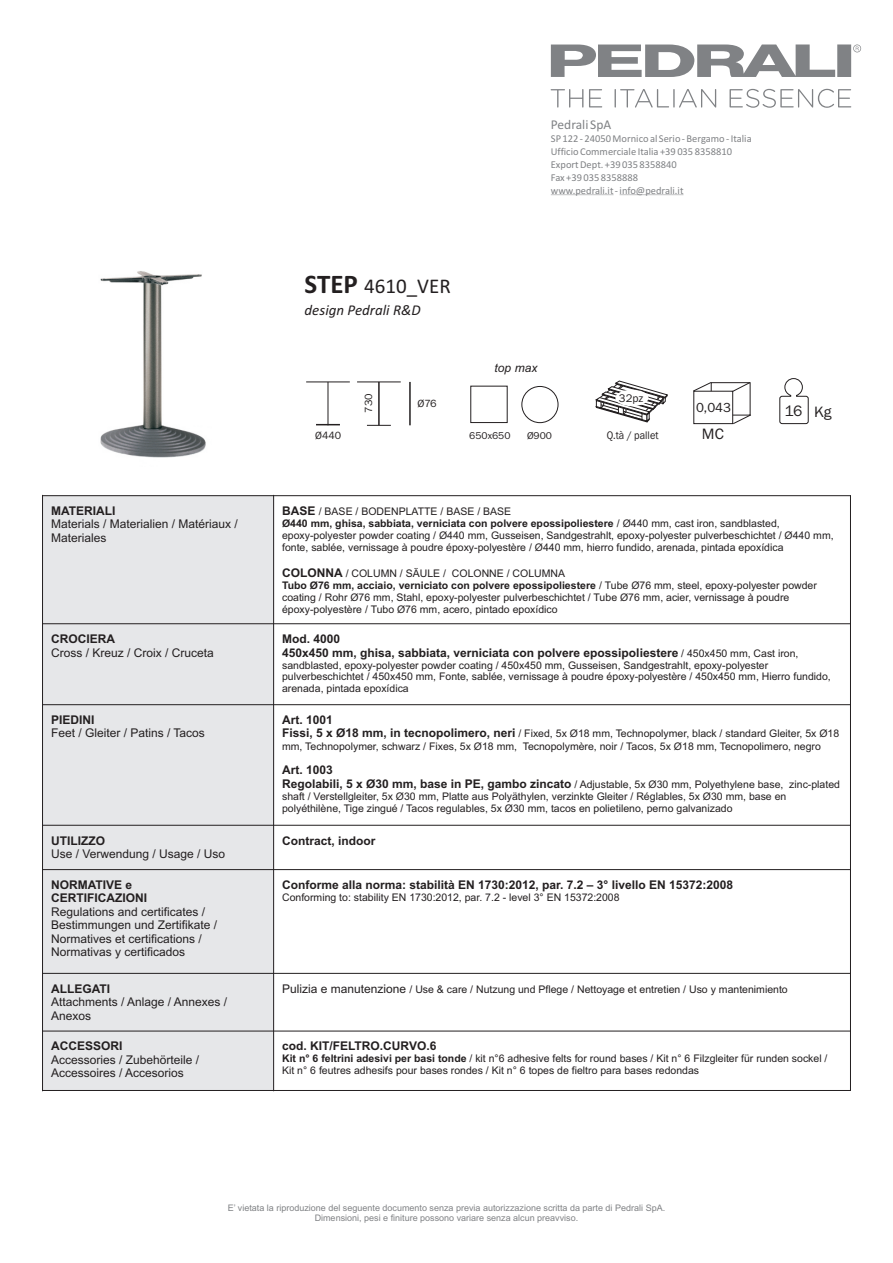
<style>
.page{position:relative;width:893px;height:1263px;background:#fff}
.page>*{position:absolute;margin:0;border:0;box-sizing:border-box;transform-origin:0 0}
.t1{font:21px "Calibri";color:#231f20}
.t2{font:15.6px "Franklin Gothic";color:#231f20}
.t3{font:italic 15px "Calibri";color:#231f20}
.t4{font:13.5px "Calibri";color:#808285}
.t5{font:13.5px "Franklin Gothic";color:#231f20}
.t6{font:12px/13.4px "Arial";color:#231f20}
.t7{font:700 12px/13.4px "Arial";color:#231f20}
.t8{font:italic 12px "Arial";color:#231f20}
.t9{font:11.4px "Franklin Gothic";color:#231f20;scale:.9 1}
.t10{font:11.4px "Franklin Gothic";color:#231f20}
.t11{font:10.8px "Franklin Gothic";color:#231f20}
.t12{font:10.5px/11.9px "Arial";color:#231f20}
.t13{font:10.5px/12.8px "Calibri";color:#808285}
.t14{font:10.2px "Franklin Gothic";color:#231f20}
.t15{font:9px/10.1px "Arial";color:#808285;text-align:center}
.s1{font-weight:700;font-size:27px}
.s2{font-weight:700;font-size:12px}
.s3{font-weight:700}
.s4{font-weight:400;font-size:10.5px}
.s5{font-size:12px}
</style>
<div class="page">
<div style="left:43px;top:496px;width:231px;height:128px;background:#e6e7e9"></div>
<div style="left:43px;top:624px;width:231px;height:81px;background:#e6e7e9"></div>
<div style="left:43px;top:705px;width:231px;height:120px;background:#e6e7e9"></div>
<div style="left:43px;top:825px;width:231px;height:44px;background:#e6e7e9"></div>
<div style="left:43px;top:869px;width:231px;height:104px;background:#e6e7e9"></div>
<div style="left:43px;top:973px;width:231px;height:58px;background:#e6e7e9"></div>
<div style="left:43px;top:1031px;width:231px;height:59px;background:#e6e7e9"></div>
<hr style="left:42px;top:495px;width:1px;height:596px;background:#231f20">
<hr style="left:273px;top:495px;width:1px;height:596px;background:#231f20">
<hr style="left:850px;top:495px;width:1px;height:596px;background:#231f20">
<hr style="left:42px;top:1090px;width:809px;height:1px;background:#231f20">
<hr style="left:42px;top:1031px;width:809px;height:1px;background:#231f20">
<hr style="left:42px;top:973px;width:809px;height:1px;background:#231f20">
<hr style="left:42px;top:869px;width:809px;height:1px;background:#231f20">
<hr style="left:42px;top:825px;width:809px;height:1px;background:#231f20">
<hr style="left:42px;top:704px;width:809px;height:1px;background:#231f20">
<hr style="left:42px;top:623px;width:809px;height:1px;background:#231f20">
<hr style="left:42px;top:495px;width:809px;height:1px;background:#231f20">
<div style="left:522px;top:386px;width:36px;height:37px;border:1px solid #231f20;border-radius:50%"></div>
<hr style="left:378px;top:382px;width:2px;height:43px;background:#231f20">
<hr style="left:357px;top:382px;width:44px;height:1px;background:#231f20">
<svg style="left:367px;top:425px;width:24px;height:1px"></svg>
<hr style="left:328px;top:382px;width:1px;height:43px;background:#231f20">
<hr style="left:306px;top:382px;width:44px;height:1px;background:#231f20">
<svg style="left:316px;top:424px;width:24px;height:1px"></svg>
<hr style="left:409px;top:382px;width:2px;height:43px;background:#231f20">
<svg style="left:779px;top:378px;width:30px;height:46px"></svg>
<div style="left:711px;top:382px;width:39px;height:33px;border:1px solid #231f20"></div>
<div style="left:693px;top:391px;width:40px;height:33px;background:#fff;border:1px solid #231f20"></div>
<svg style="left:731px;top:382px;width:20px;height:11px"></svg>
<svg style="left:693px;top:382px;width:19px;height:10px"></svg>
<svg style="left:732px;top:414px;width:19px;height:11px"></svg>
<svg style="left:596px;top:381px;width:72px;height:41px"></svg>
<div style="left:615px;top:390px;width:33px;height:16px;background:#fff;border-radius:50%"></div>
<img style="left:100px;top:271px;width:106px;height:187px">
<hr style="left:551px;top:195px;width:62px;height:1px;background:#808285">
<hr style="left:620px;top:195px;width:63px;height:1px;background:#808285">
<svg style="left:551px;top:44px;width:310px;height:64px"></svg>
<p class="t4" style="left:551px;top:119px;width:62px">Pedrali SpA</p>
<p class="t13" style="left:551px;top:133px;width:202px">SP 122 - 24050 Mornico al Serio - Bergamo - Italia Ufficio Commerciale Italia +39 035 8358810<br>Export Dept. +39 035 8358840<br>Fax +39 035 8358888<br>www.pedrali.it - info@pedrali.it</p>
<h1 class="t1" style="left:305px;top:277px;width:148px"><span class="s1">STEP</span> 4610_VER</h1>
<h3 class="t3" style="left:305px;top:303px;width:118px">design Pedrali R&amp;D</h3>
<p class="t8" style="left:495px;top:363px;width:44px">top max</p>
<p class="t11" style="left:364px;top:413px;width:21px;rotate:-90deg">730</p>
<p class="t11" style="left:417px;top:399px;width:21px">Ø76</p>
<p class="t10" style="left:619px;top:394px;width:26px">32pz</p>
<p class="t5" style="left:696px;top:402px;width:37px">0,043</p>
<h2 class="t2" style="left:785px;top:406px;width:49px">16 Kg</h2>
<p class="t11" style="left:315px;top:431px;width:28px">Ø440</p>
<p class="t14" style="left:469px;top:432px;width:43px">650x650</p>
<p class="t14" style="left:527px;top:432px;width:27px">Ø900</p>
<p class="t9" style="left:607px;top:431px;width:59px">Q.tà / pallet</p>
<h2 class="t2" style="left:702px;top:428px;width:23px">MC</h2>
<p class="t7" style="left:51px;top:505px;width:66px">MATERIALI</p>
<p class="t6" style="left:51px;top:519px;width:188px">Materials / Materialien / Matériaux /<br>Materiales</p>
<p class="t12" style="left:282px;top:506px;width:553px"><span class="s2">BASE</span> / BASE / BODENPLATTE / BASE / BASE<br><span class="s3">Ø440 mm, ghisa, sabbiata, verniciata con polvere epossipoliestere</span> / Ø440 mm, cast iron, sandblasted, epoxy-polyester powder coating / Ø440 mm, Gusseisen, Sandgestrahlt, epoxy-polyester pulverbeschichtet / Ø440 mm, fonte, sablée, vernissage à poudre époxy-polyestère / Ø440 mm, hierro fundido, arenada, pintada epoxídica</p>
<p class="t12" style="left:282px;top:568px;width:536px"><span class="s2">COLONNA</span> / COLUMN / SÄULE / COLONNE / COLUMNA<br><span class="s3">Tubo Ø76 mm, acciaio, verniciato con polvere epossipoliestere</span> / Tube Ø76 mm, steel, epoxy-polyester powder coating / Rohr Ø76 mm, Stahl, epoxy-polyester pulverbeschichtet / Tube Ø76 mm, acier, vernissage à poudre époxy-polyestère / Tubo Ø76 mm, acero, pintado epoxídico</p>
<p class="t7" style="left:51px;top:633px;width:65px">CROCIERA</p>
<p class="t6" style="left:51px;top:647px;width:164px">Cross / Kreuz / Croix / Cruceta</p>
<p class="t7" style="left:282px;top:633px;width:518px">Mod. 4000<br>450x450 mm, ghisa, sabbiata, verniciata con polvere epossipoliestere <span class="s4">/ 450x450 mm, Cast iron,</span></p>
<p class="t12" style="left:282px;top:660px;width:550px">sandblasted, epoxy-polyester powder coating / 450x450 mm, Gusseisen, Sandgestrahlt, epoxy-polyester pulverbeschichtet / 450x450 mm, Fonte, sablée, vernissage à poudre époxy-polyestère / 450x450 mm, Hierro fundido, arenada, pintada epoxídica</p>
<p class="t7" style="left:51px;top:714px;width:45px">PIEDINI</p>
<p class="t6" style="left:51px;top:728px;width:155px">Feet / Gleiter / Patins / Tacos</p>
<p class="t7" style="left:282px;top:714px;width:52px">Art. 1001</p>
<p class="t12" style="left:282px;top:729px;width:559px"><span class="s2">Fissi, 5 x Ø18 mm, in tecnopolimero, neri</span> / Fixed, 5x Ø18 mm, Technopolymer, black / standard Gleiter, 5x Ø18 mm, Technopolymer, schwarz / Fixes, 5x Ø18 mm, Tecnopolymère, noir / Tacos, 5x Ø18 mm, Tecnopolimero, negro</p>
<p class="t7" style="left:282px;top:764px;width:52px">Art. 1003</p>
<p class="t12" style="left:282px;top:779px;width:559px"><span class="s2">Regolabili, 5 x Ø30 mm, base in PE, gambo zincato</span> / Adjustable, 5x Ø30 mm, Polyethylene base, zinc-plated shaft / Verstellgleiter, 5x Ø30 mm, Platte aus Polyäthylen, verzinkte Gleiter / Réglables, 5x Ø30 mm, base en polyéthilène, Tige zingué / Tacos regulables, 5x Ø30 mm, tacos en polietileno, perno galvanizado</p>
<p class="t7" style="left:51px;top:835px;width:56px">UTILIZZO</p>
<p class="t6" style="left:51px;top:848px;width:176px">Use / Verwendung / Usage / Uso</p>
<p class="t7" style="left:282px;top:835px;width:95px">Contract, indoor</p>
<p class="t7" style="left:51px;top:879px;width:98px">NORMATIVE e<br>CERTIFICAZIONI</p>
<p class="t6" style="left:51px;top:906px;width:168px">Regulations and certificates /<br>Bestimmungen und Zertifikate /<br>Normatives et certifications /<br>Normativas y certificados</p>
<p class="t7" style="left:282px;top:879px;width:453px">Conforme alla norma: stabilità EN 1730:2012, par. 7.2 – 3° livello EN 15372:2008</p>
<p class="t12" style="left:282px;top:892px;width:339px">Conforming to: stability EN 1730:2012, par. 7.2 - level 3° EN 15372:2008</p>
<p class="t7" style="left:51px;top:983px;width:61px">ALLEGATI</p>
<p class="t6" style="left:51px;top:996px;width:178px">Attachments / Anlage / Annexes /<br>Anexos</p>
<p class="t12" style="left:282px;top:984px;width:507px"><span class="s5">Pulizia e manutenzione</span> / Use &amp; care / Nutzung und Pflege / Nettoyage et entretien / Uso y mantenimiento</p>
<p class="t7" style="left:51px;top:1041px;width:73px">ACCESSORI</p>
<p class="t6" style="left:51px;top:1054px;width:150px">Accessories / Zubehörteile /<br>Accessoires / Accesorios</p>
<p class="t7" style="left:282px;top:1041px;width:156px">cod. KIT/FELTRO.CURVO.6</p>
<p class="t12" style="left:282px;top:1054px;width:547px"><span class="s3">Kit n° 6 feltrini adesivi per basi tonde</span> / kit n°6 adhesive felts for round bases / Kit n° 6 Filzgleiter für runden sockel /<br>Kit n° 6 feutres adhesifs pour bases rondes / Kit n° 6 topes de fieltro para bases redondas</p>
<p class="t15" style="left:228px;top:1203px;width:439px">E’ vietata la riproduzione del seguente documento senza previa autorizzazione scritta da parte di Pedrali SpA.<br>Dimensioni, pesi e finiture possono variare senza alcun preavviso.</p>
</div>
